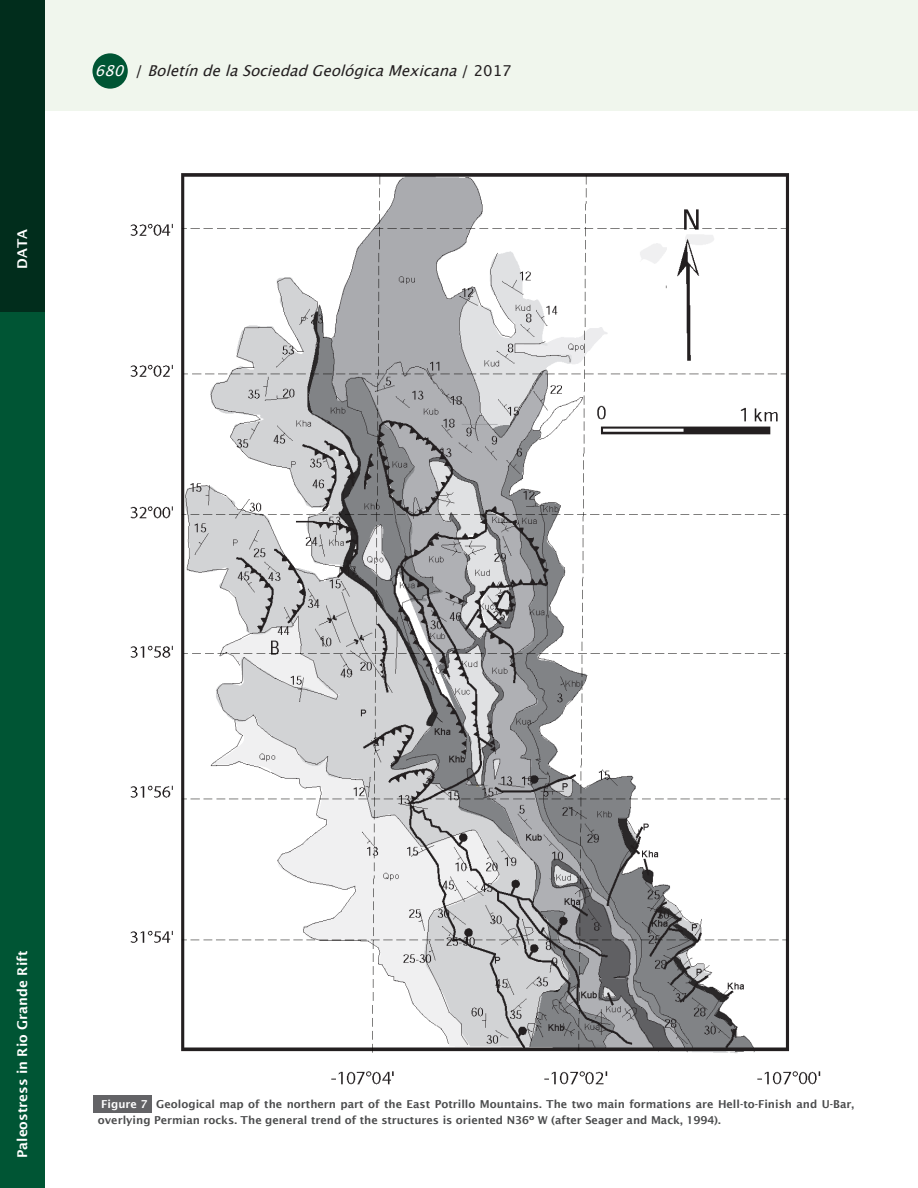
<style>
.page{position:relative;width:918px;height:1188px;background:#fff}
.page>*{position:absolute;margin:0;border:0;box-sizing:border-box;transform-origin:0 0}
.t1{font:italic 15px "Lucida Grande";color:#231f20}
.Section{font:600 13.5px "Lucida Sans";color:#fff}
.Figure_foot{font:600 10.95px/16.5px "Lucida Sans";color:#4b4c4d}
.Figure_foot_number{font:600 10.95px "Lucida Sans";color:#fff}
.s1{color:#fff}
.s2{font-style:normal}
</style>
<div class="page">
<div style="left:0;top:311px;width:44px;height:877px;background:#005534"></div>
<div style="left:45px;top:0;width:873px;height:111px;background:#f0f6ed"></div>
<div style="left:92px;top:53px;width:36px;height:36px;background:#005534;border-radius:50%"></div>
<div style="left:0;top:0;width:44px;height:311px;background:#012d1c"></div>
<div style="left:94px;top:1095px;width:58px;height:17px;background:#636366"></div>
<img style="left:130px;top:173px;width:691px;height:912px">
<p class="Section" style="left:15px;top:269px;width:41px;rotate:-90deg">DATA</p>
<h1 class="t1" style="left:95px;top:62px;width:418px"><span class="s1">680</span> <span class="s2">/</span> BoletíndelaSociedadGeológicaMexicana<span class="s2">/ 2 0 1 7</span></h1>
<p class="Section" style="left:15px;top:1158px;width:209px;rotate:-90deg">Paleostress in Rio Grande Rift</p>
<p class="Figure_foot" style="left:98px;top:1096px;width:758px;text-indent:59px">Geological map of the northern part of the East Potrillo Mountains. The two main formations are Hell-to-Finish and U-Bar, overlying Permian rocks. The general trend of the structures is oriented N36º W (after Seager and Mack, 1994).</p>
<p class="Figure_foot_number" style="left:101px;top:1098px;width:48px">Figure 7</p>
</div>
